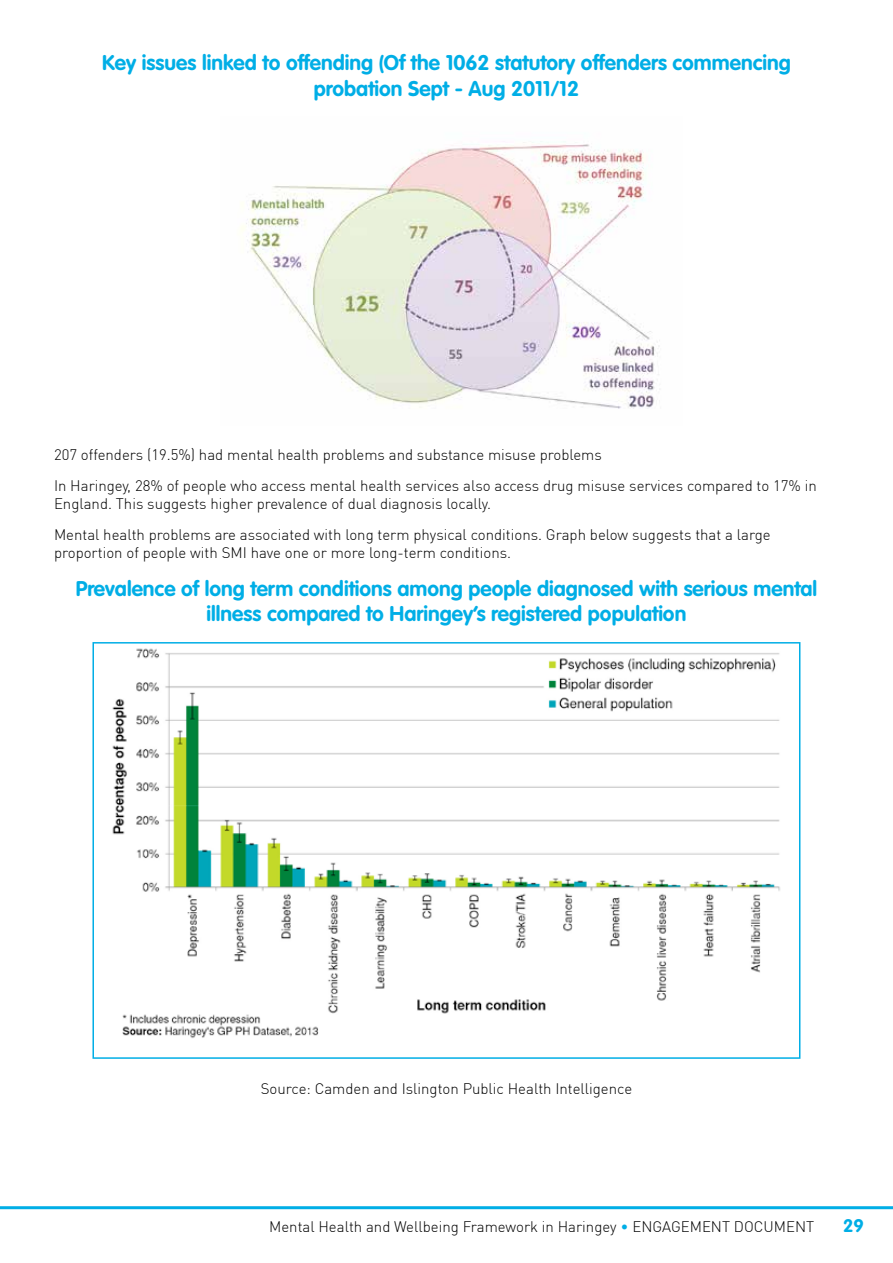
<style>
.page{position:relative;width:893px;height:1263px;background:#fff}
.page>*{position:absolute;margin:0;border:0;box-sizing:border-box;transform-origin:0 0}
.t1{font:700 21px/25.2px "VAG Rounded";color:#00aee6;text-align:center}
.t2{font:700 18px "VAG Rounded";color:#00aee6}
.t3{font:300 15px/30.8px "DIN Pro";color:#000}
.s1{color:#00aee6}
</style>
<div class="page">
<hr style="left:0;top:1206px;width:893px;height:3px;background:#00aee6">
<img style="left:241px;top:141px;width:418px;height:268px">
<img style="left:112px;top:648px;width:668px;height:390px">
<div style="left:92px;top:642px;width:708px;height:417px;border:2px solid #00aee6"></div>
<h1 class="t1" style="left:102px;top:50px;width:690px">Key issues linked to offending (Of the 1062 statutory offenders commencing probation Sept - Aug 2011/12</h1>
<p class="t3" style="left:54px;top:439px;width:764px">207 offenders (19.5%) had mental health problems and substance misuse problems<br>In Haringey, 28% of people who access mental health services also access drug misuse services compared to 17% in</p>
<p class="t3" style="left:54px;top:488px;width:718px">England. This suggests higher prevalence of dual diagnosis locally.<br>Mental health problems are associated with long term physical conditions. Graph below suggests that a large</p>
<p class="t3" style="left:54px;top:537px;width:459px">proportion of people with SMI have one or more long-term conditions.</p>
<h1 class="t1" style="left:76px;top:575px;width:743px">Prevalence of long term conditions among people diagnosed with serious mental illness compared to Haringey’s registered population</h1>
<p class="t3" style="left:261px;top:1073px;width:373px">Source: Camden and Islington Public Health Intelligence</p>
<p class="t3" style="left:269px;top:1211px;width:547px">Mental Health and Wellbeing Framework in Haringey <span class="s1">•</span> ENGAGEMENT DOCUMENT</p>
<p class="t2" style="left:843px;top:1215px;width:22px">29</p>
</div>
